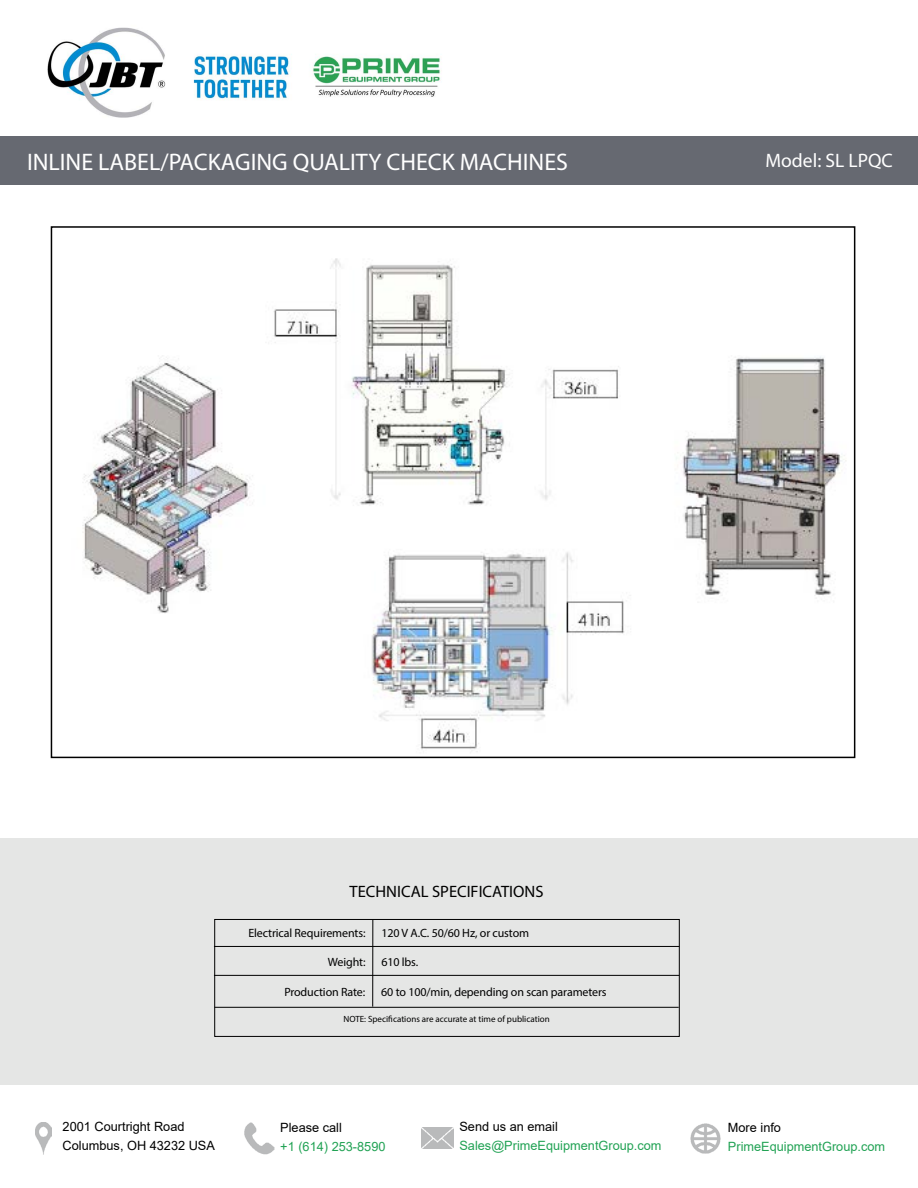
<style>
.page{position:relative;width:918px;height:1188px;background:#fff}
.page>*{position:absolute;margin:0;border:0;box-sizing:border-box;transform-origin:0 0}
.t1{font:24px "Myriad Pro";color:#fff}
.t2{font:19.5px "Myriad Pro";color:#fff}
.t3{font:16.5px "Myriad Pro";color:#000}
.t4{font:12.75px/18.9px "Arial";color:#000}
.t5{font:12.75px "Arial";color:#21a254}
.t6{font:12px "Myriad Pro";letter-spacing:-.01em;color:#000}
.t7{font:9px "Myriad Pro";color:#000}
</style>
<div class="page">
<div style="left:0;top:136px;width:918px;height:49px;background:#666971"></div>
<img style="left:35px;top:1122px;width:16px;height:32px">
<img style="left:245px;top:1122px;width:30px;height:32px">
<img style="left:421px;top:1128px;width:32px;height:21px">
<img style="left:690px;top:1123px;width:31px;height:31px">
<img style="left:47px;top:27px;width:394px;height:91px">
<div style="left:0;top:838px;width:918px;height:247px;background:#e5e6e5"></div>
<div style="left:214px;top:919px;width:466px;height:118px;border:1px solid #000"></div>
<hr style="left:372px;top:920px;width:1px;height:87px;background:#000">
<hr style="left:214px;top:946px;width:465px;height:1px;background:#000">
<hr style="left:214px;top:975px;width:465px;height:1px;background:#000">
<hr style="left:214px;top:1007px;width:465px;height:1px;background:#000">
<img style="left:82px;top:258px;width:764px;height:494px">
<h1 class="t1" style="left:27px;top:147px;width:543px">INLINE LABEL/PACKAGING QUALITY CHECK MACHINES</h1>
<h2 class="t2" style="left:765px;top:149px;width:129px">Model: SL LPQC</h2>
<h3 class="t3" style="left:350px;top:881px;width:195px">TECHNICAL SPECIFICATIONS</h3>
<p class="t6" style="left:248px;top:925px;width:119px">Electrical Requirements:</p>
<p class="t6" style="left:328px;top:954px;width:39px">Weight:</p>
<p class="t6" style="left:381px;top:925px;width:149px">120 V A.C. 50/60 Hz, or custom</p>
<p class="t6" style="left:381px;top:954px;width:38px">610 lbs.</p>
<p class="t6" style="left:284px;top:984px;width:82px">Production Rate:</p>
<p class="t6" style="left:381px;top:984px;width:227px">60 to 100/min, depending on scan parameters</p>
<p class="t7" style="left:344px;top:1014px;width:208px">NOTE: Specifications are accurate at time of publication</p>
<p class="t4" style="left:63px;top:1117px;width:154px">2001 Courtright Road<br>Columbus, OH 43232 USA</p>
<p class="t4" style="left:280px;top:1118px;width:63px">Please call</p>
<p class="t5" style="left:280px;top:1137px;width:107px">+1 (614) 253-8590</p>
<p class="t4" style="left:459px;top:1117px;width:100px">Send us an email</p>
<p class="t5" style="left:459px;top:1137px;width:204px">Sales@PrimeEquipmentGroup.com</p>
<p class="t4" style="left:728px;top:1118px;width:55px">More info</p>
<p class="t5" style="left:728px;top:1138px;width:159px">PrimeEquipmentGroup.com</p>
</div>
